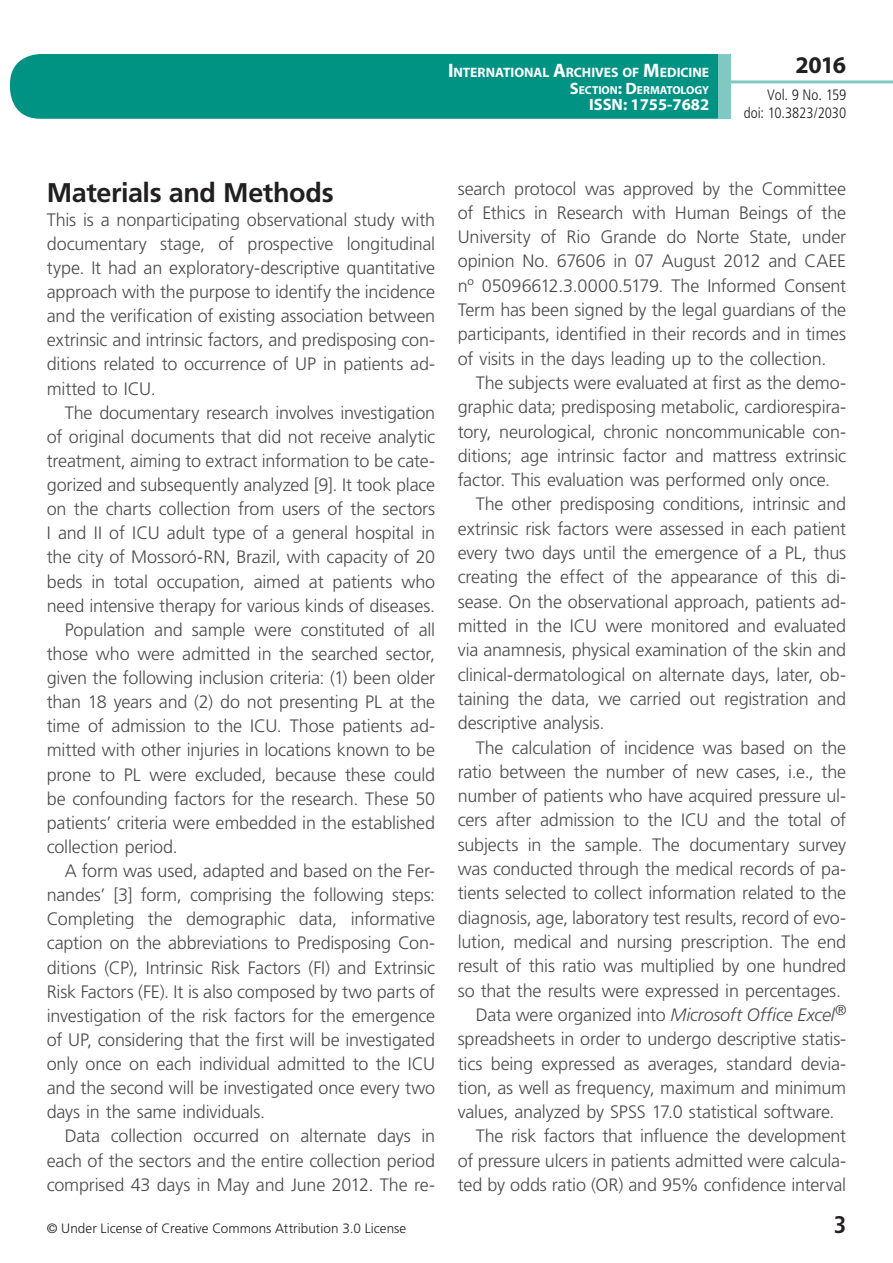
<style>
.page{position:relative;width:893px;height:1263px;background:#fff}
.page>*{position:absolute;margin:0;border:0;box-sizing:border-box;transform-origin:0 0}
.t1{font:700 27px "Frutiger LT Std";letter-spacing:-.015em;color:#231f20}
.t2{font:700 24px "Myriad Pro";color:#231f20}
.t3{font:700 condensed 24px "Frutiger LT Std";color:#231f20}
.t4{font:300 18px/24.2px "Frutiger LT Std";letter-spacing:-.01em;color:#4b4c4d;text-align:justify}
.t5{font:700 16.5px "Myriad Pro";color:#fff}
.t6{font:300 condensed 15px/18px "Frutiger LT Std";letter-spacing:-.005em;color:#231f20;text-align:right}
.t7{font:700 13.65px "Myriad Pro";letter-spacing:-.005em;color:#fff}
.t8{font:300 13.5px "Frutiger LT Std";letter-spacing:.005em;color:#231f20}
.t9{font:700 11.55px "Myriad Pro";color:#fff}
.s1{font-size:19.5px}
.s2{font-size:16.5px}
.s3{font-style:italic}
</style>
<div class="page">
<div style="left:10px;top:54px;width:775px;height:65px;background:#009384;border-radius:30px"></div>
<div style="left:732px;top:0;width:161px;height:157px;background:#fff"></div>
<hr style="left:730px;top:80px;width:163px;height:3px;background:#80c9c2">
<div style="left:718px;top:54px;width:13px;height:65px;background:#80c9c2"></div>
<p class="t7" style="left:448px;top:64px;width:263px"><span class="s1">I</span>NTERNATIONAL <span class="s1">A</span>RCHIVES OF <span class="s1">M</span>EDICINE</p>
<p class="t9" style="left:570px;top:82px;width:141px"><span class="s2">S</span>ECTION<span class="s2">: D</span>ERMATOLOGY</p>
<p class="t5" style="left:589px;top:94px;width:122px">ISSN: 1755-7682</p>
<h2 class="t2" style="left:795px;top:49px;width:52px">2016</h2>
<p class="t6" style="left:744px;top:86px;width:104px">Vol. 9 No. 159 doi: 10.3823/2030</p>
<h1 class="t1" style="left:47px;top:176px;width:288px">Materials and Methods</h1>
<p class="t4" style="left:47px;top:208px;width:390px">This is a nonparticipating observational study with documentary stage, of prospective longitudinal type. It had an exploratory-descriptive quantitative approach with the purpose to identify the incidence and the verification of existing association between extrinsic and intrinsic factors, and predisposing con&shy;ditions related to occurrence of UP in patients ad&shy;mitted to ICU.</p>
<p class="t4" style="left:65px;top:401px;width:372px">The documentary research involves investigation</p>
<p class="t4" style="left:47px;top:425px;width:390px">of original documents that did not receive analytic</p>
<p class="t4" style="left:47px;top:449px;width:390px">treatment, aiming to extract information to be cate-</p>
<p class="t4" style="left:47px;top:473px;width:390px">gorized and subsequently analyzed [9]. It took place</p>
<p class="t4" style="left:47px;top:497px;width:390px">on the charts collection from users of the sectors</p>
<p class="t4" style="left:47px;top:521px;width:390px">I and II of ICU adult type of a general hospital in</p>
<p class="t4" style="left:47px;top:545px;width:390px">the city of Mossoró-RN, Brazil, with capacity of 20</p>
<p class="t4" style="left:47px;top:569px;width:390px">beds in total occupation, aimed at patients who</p>
<p class="t4" style="left:47px;top:594px;width:390px">need intensive therapy for various kinds of diseases.</p>
<p class="t4" style="left:65px;top:618px;width:372px">Population and sample were constituted of all</p>
<p class="t4" style="left:47px;top:642px;width:390px">those who were admitted in the searched sector,</p>
<p class="t4" style="left:47px;top:666px;width:390px">given the following inclusion criteria: (1) been older</p>
<p class="t4" style="left:47px;top:690px;width:390px">than 18 years and (2) do not presenting PL at the</p>
<p class="t4" style="left:47px;top:714px;width:390px">time of admission to the ICU. Those patients ad-</p>
<p class="t4" style="left:47px;top:738px;width:390px">mitted with other injuries in locations known to be</p>
<p class="t4" style="left:47px;top:762px;width:390px">prone to PL were excluded, because these could</p>
<p class="t4" style="left:47px;top:787px;width:390px">be confounding factors for the research. These 50</p>
<p class="t4" style="left:47px;top:811px;width:390px">patients’ criteria were embedded in the established</p>
<p class="t4" style="left:47px;top:835px;width:133px">collection period.</p>
<p class="t4" style="left:65px;top:859px;width:372px">A form was used, adapted and based on the Fer-</p>
<p class="t4" style="left:47px;top:883px;width:390px">nandes’ [3] form, comprising the following steps:</p>
<p class="t4" style="left:47px;top:907px;width:390px">Completing the demographic data, informative</p>
<p class="t4" style="left:47px;top:931px;width:390px">caption on the abbreviations to Predisposing Con-</p>
<p class="t4" style="left:47px;top:955px;width:390px">ditions (CP), Intrinsic Risk Factors (FI) and Extrinsic</p>
<p class="t4" style="left:47px;top:980px;width:390px">Risk Factors (FE). It is also composed by two parts of</p>
<p class="t4" style="left:47px;top:1004px;width:390px">investigation of the risk factors for the emergence</p>
<p class="t4" style="left:47px;top:1028px;width:390px">of UP, considering that the first will be investigated</p>
<p class="t4" style="left:47px;top:1052px;width:390px">only once on each individual admitted to the ICU</p>
<p class="t4" style="left:47px;top:1076px;width:390px">and the second will be investigated once every two</p>
<p class="t4" style="left:47px;top:1100px;width:220px">days in the same individuals.</p>
<p class="t4" style="left:65px;top:1124px;width:372px">Data collection occurred on alternate days in</p>
<p class="t4" style="left:47px;top:1148px;width:390px">each of the sectors and the entire collection period</p>
<p class="t4" style="left:47px;top:1172px;width:390px">comprised 43 days in May and June 2012. The re-</p>
<p class="t4" style="left:458px;top:176px;width:390px">search protocol was approved by the Committee of Ethics in Research with Human Beings of the University of Rio Grande do Norte State, under opinion No. 67606 in 07 August 2012 and CAEE nº 05096612.3.0000.5179. The Informed Consent Term has been signed by the legal guardians of the participants, identified in their records and in times of visits in the days leading up to the collection.</p>
<p class="t4" style="left:476px;top:371px;width:372px">The subjects were evaluated at first as the demo-</p>
<p class="t4" style="left:458px;top:395px;width:390px">graphic data; predisposing metabolic, cardiorespira-</p>
<p class="t4" style="left:458px;top:419px;width:390px">tory, neurological, chronic noncommunicable con-</p>
<p class="t4" style="left:458px;top:444px;width:390px">ditions; age intrinsic factor and mattress extrinsic</p>
<p class="t4" style="left:458px;top:468px;width:374px">factor. This evaluation was performed only once.</p>
<p class="t4" style="left:476px;top:492px;width:372px">The other predisposing conditions, intrinsic and</p>
<p class="t4" style="left:458px;top:517px;width:390px">extrinsic risk factors were assessed in each patient</p>
<p class="t4" style="left:458px;top:541px;width:390px">every two days until the emergence of a PL, thus</p>
<p class="t4" style="left:458px;top:565px;width:390px">creating the effect of the appearance of this di-</p>
<p class="t4" style="left:458px;top:590px;width:390px">sease. On the observational approach, patients ad-</p>
<p class="t4" style="left:458px;top:614px;width:390px">mitted in the ICU were monitored and evaluated</p>
<p class="t4" style="left:458px;top:638px;width:390px">via anamnesis, physical examination of the skin and</p>
<p class="t4" style="left:458px;top:662px;width:390px">clinical-dermatological on alternate days, later, ob-</p>
<p class="t4" style="left:458px;top:687px;width:390px">taining the data, we carried out registration and</p>
<p class="t4" style="left:458px;top:711px;width:148px">descriptive analysis.</p>
<p class="t4" style="left:476px;top:735px;width:372px">The calculation of incidence was based on the</p>
<p class="t4" style="left:458px;top:760px;width:390px">ratio between the number of new cases, i.e., the</p>
<p class="t4" style="left:458px;top:784px;width:390px">number of patients who have acquired pressure ul-</p>
<p class="t4" style="left:458px;top:808px;width:390px">cers after admission to the ICU and the total of</p>
<p class="t4" style="left:458px;top:833px;width:390px">subjects in the sample. The documentary survey</p>
<p class="t4" style="left:458px;top:857px;width:390px">was conducted through the medical records of pa-</p>
<p class="t4" style="left:458px;top:881px;width:390px">tients selected to collect information related to the</p>
<p class="t4" style="left:458px;top:905px;width:390px">diagnosis, age, laboratory test results, record of evo-</p>
<p class="t4" style="left:458px;top:930px;width:390px">lution, medical and nursing prescription. The end</p>
<p class="t4" style="left:458px;top:954px;width:390px">result of this ratio was multiplied by one hundred</p>
<p class="t4" style="left:458px;top:978px;width:385px">so that the results were expressed in percentages.</p>
<p class="t4" style="left:476px;top:1003px;width:372px">Data were organized into <span class="s3">Microsoft Office Excel</span><sup>®</sup></p>
<p class="t4" style="left:458px;top:1027px;width:390px">spreadsheets in order to undergo descriptive statis-</p>
<p class="t4" style="left:458px;top:1051px;width:390px">tics being expressed as averages, standard devia-</p>
<p class="t4" style="left:458px;top:1076px;width:390px">tion, as well as frequency, maximum and minimum</p>
<p class="t4" style="left:458px;top:1100px;width:378px">values, analyzed by SPSS 17.0 statistical software.</p>
<p class="t4" style="left:476px;top:1124px;width:372px">The risk factors that influence the development</p>
<p class="t4" style="left:458px;top:1149px;width:390px">of pressure ulcers in patients admitted were calcula-</p>
<p class="t4" style="left:458px;top:1173px;width:390px">ted by odds ratio (OR) and 95% confidence interval</p>
<p class="t8" style="left:47px;top:1220px;width:361px">© Under License of Creative Commons Attribution 3.0 License</p>
<h2 class="t3" style="left:834px;top:1210px;width:14px">3</h2>
</div>
